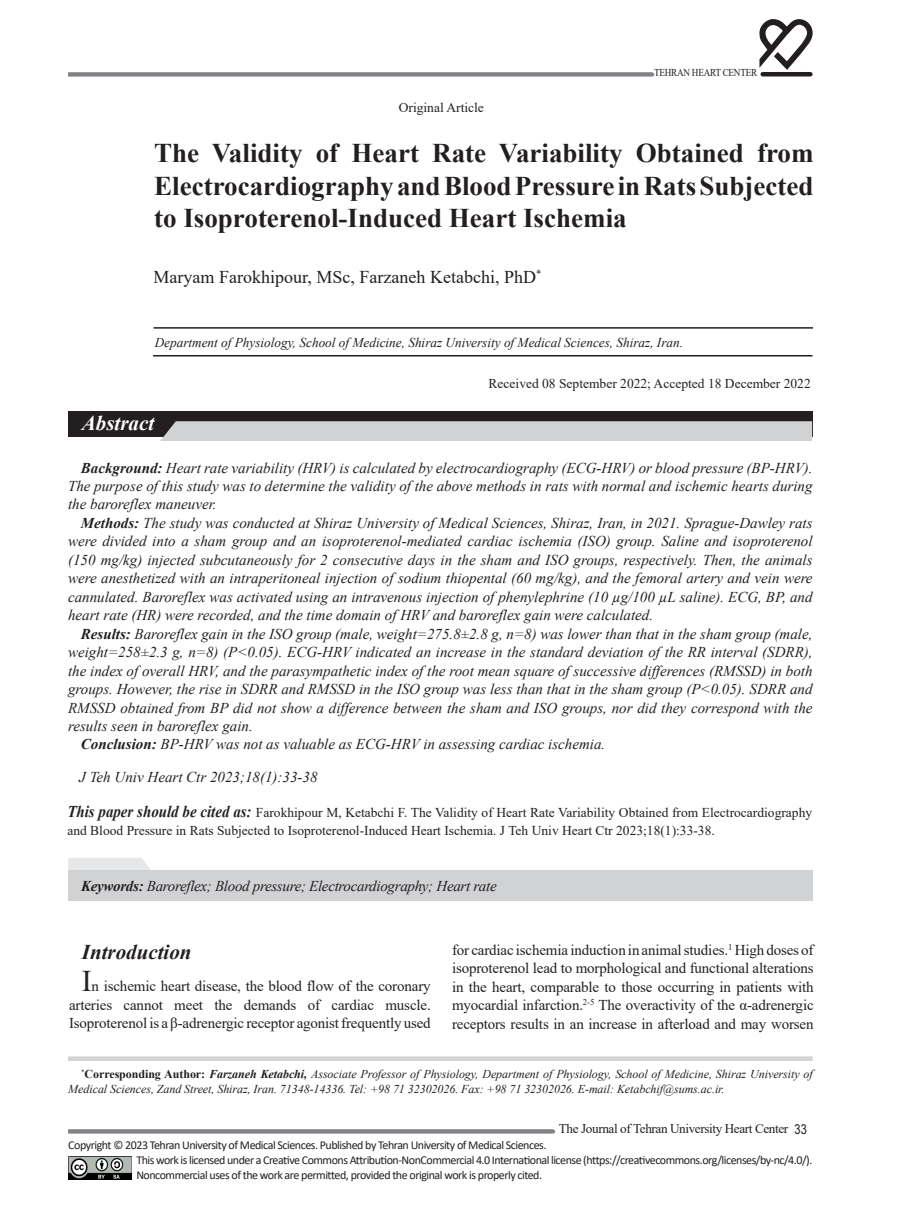
<style>
.page{position:relative;width:902px;height:1208px;background:#fff}
.page>*{position:absolute;margin:0;border:0;box-sizing:border-box;transform-origin:0 0}
.Titre_Maghale_01{font:700 27px/32.4px "Times New Roman";color:#231f20;text-align:justify}
.Text_-_Font_10{font:italic 700 21px "Times New Roman";color:#231f20}
.t1{font:italic 700 21px "Times New Roman";color:#fff}
.Asamei_Nevisandegane{font:18px "Times New Roman";color:#231f20}
.Matne_Abstract__01{font:italic 15px/18.5px "Times New Roman";color:#231f20;text-align:justify}
.first_font_text_-_20{font:15px/18.5px "Times New Roman";letter-spacing:-.01em;color:#231f20;text-align:justify}
.Keyword_01{font:italic 15px "Times New Roman";letter-spacing:-.02em;color:#231f20}
.t2{font:13.5px/18.5px "Times New Roman";color:#231f20}
.Asamie_Nevisandegane{font:italic 13.5px "Times New Roman";color:#231f20}
.t3{font:13.5px "Arial Narrow";color:#231f20}
.t4{font:13.2px "Times New Roman";letter-spacing:-.03em;color:#231f20}
.t5{font:12px/15px "Calibri";letter-spacing:-.04em;color:#231f20}
.t6{font:italic 12px/14.4px "Times New Roman";letter-spacing:-.005em;color:#231f20}
.t7{font:10.5px "Times New Roman";letter-spacing:-.03em;color:#231f20;scale:.88 1}
.s1{font-weight:700}
.s2{font-weight:700;font-style:italic;font-size:16.5px}
.s3{font-size:30px}
.s4{font-weight:700;font-style:normal}
</style>
<div class="page">
<svg style="left:68px;top:72px;width:587px;height:5px;background:#909295"></svg>
<svg style="left:759px;top:19px;width:53px;height:51px"></svg>
<hr style="left:762px;top:72px;width:48px;height:4px;background:#231f20">
<svg style="left:68px;top:1129px;width:488px;height:4px;background:#87898c"></svg>
<div style="left:68px;top:1056px;width:744px;height:5px;background:#d1d2d4"></div>
<img style="left:68px;top:1156px;width:64px;height:23px">
<hr style="left:153px;top:327px;width:660px;height:2px;background:#231f20">
<hr style="left:153px;top:355px;width:659px;height:1px;background:#231f20">
<svg style="left:68px;top:858px;width:744px;height:13px"></svg>
<div style="left:68px;top:871px;width:744px;height:30px;background:#d1d2d4"></div>
<div style="left:68px;top:411px;width:744px;height:26px;background:#231f20"></div>
<div style="left:160px;top:421px;width:652px;height:20px;background:#d1d2d4"></div>
<p class="t2" style="left:399px;top:98px;width:87px">Original Article</p>
<p class="t7" style="left:654px;top:66px;width:119px">TEHRAN HEART CENTER</p>
<p class="Titre_Maghale_01" style="left:154px;top:136px;width:661px">The Validity of Heart Rate Variability Obtained from Electrocardiography and Blood Pressure in Rats Subjected to Isoproterenol-Induced Heart Ischemia</p>
<p class="Asamei_Nevisandegane" style="left:154px;top:264px;width:389px">Maryam Farokhipour, MSc, Farzaneh Ketabchi, PhD<sup>*</sup></p>
<p class="Asamie_Nevisandegane" style="left:155px;top:333px;width:530px">Department of Physiology, School of Medicine, Shiraz University of Medical Sciences, Shiraz, Iran.</p>
<p class="t2" style="left:488px;top:374px;width:324px">Received 08 September 2022; Accepted 18 December 2022</p>
<p class="t1" style="left:82px;top:408px;width:74px">Abstract</p>
<p class="Matne_Abstract__01" style="left:68px;top:458px;width:746px;text-indent:13px"><span class="s1">Background:</span> Heart rate variability (HRV) is calculated by electrocardiography (ECG-HRV) or blood pressure (BP-HRV).<br>The purpose of this study was to determine the validity of the above methods in rats with normal and ischemic hearts during the baroreflex maneuver.</p>
<p class="Matne_Abstract__01" style="left:68px;top:513px;width:746px;text-indent:13px"><span class="s1">Methods:</span> The study was conducted at Shiraz University of Medical Sciences, Shiraz, Iran, in 2021. Sprague-Dawley rats were divided into a sham group and an isoproterenol-mediated cardiac ischemia (ISO) group. Saline and isoproterenol (150 mg/kg) injected subcutaneously for 2 consecutive days in the sham and ISO groups, respectively. Then, the animals were anesthetized with an intraperitoneal injection of sodium thiopental (60 mg/kg), and the femoral artery and vein were cannulated. Baroreflex was activated using an intravenous injection of phenylephrine (10 µg/100 µL saline). ECG, BP, and heart rate (HR) were recorded, and the time domain of HRV and baroreflex gain were calculated.</p>
<p class="Matne_Abstract__01" style="left:68px;top:624px;width:746px;text-indent:13px"><span class="s1">Results:</span> Baroreflex gain in the ISO group (male, weight=275.8±2.8 g, n=8) was lower than that in the sham group (male, weight=258±2.3 g, n=8) (P&lt;0.05). ECG-HRV indicated an increase in the standard deviation of the RR interval (SDRR), the index of overall HRV, and the parasympathetic index of the root mean square of successive differences (RMSSD) in both groups. However, the rise in SDRR and RMSSD in the ISO group was less than that in the sham group (P&lt;0.05). SDRR and RMSSD obtained from BP did not show a difference between the sham and ISO groups, nor did they correspond with the results seen in baroreflex gain.</p>
<p class="Matne_Abstract__01" style="left:81px;top:735px;width:526px"><span class="s1">Conclusion:</span> BP-HRV was not as valuable as ECG-HRV in assessing cardiac ischemia.</p>
<p class="Matne_Abstract__01" style="left:79px;top:767px;width:240px">J Teh Univ Heart Ctr 2023;18(1):33-38</p>
<p class="t2" style="left:67px;top:802px;width:746px"><span class="s2">This paper should be cited as:</span> Farokhipour M, Ketabchi F. The Validity of Heart Rate Variability Obtained from Electrocardiography and Blood Pressure in Rats Subjected to Isoproterenol-Induced Heart Ischemia. J Teh Univ Heart Ctr 2023;18(1):33-38.</p>
<p class="Keyword_01" style="left:81px;top:875px;width:417px"><span class="s1">Keywords:</span> Baroreflex; Blood pressure; Electrocardiography; Heart rate</p>
<p class="Text_-_Font_10" style="left:82px;top:937px;width:111px">Introduction</p>
<p class="first_font_text_-_20" style="left:69px;top:976px;width:363px;text-indent:13px"><span class="s3">I</span>n ischemic heart disease, the blood flow of the coronary arteries cannot meet the demands of cardiac muscle.<br>Isoproterenol is a β-adrenergic receptor agonist frequently used</p>
<p class="first_font_text_-_20" style="left:452px;top:940px;width:363px">for cardiac ischemia induction in animal studies.<sup>1</sup> High doses of isoproterenol lead to morphological and functional alterations in the heart, comparable to those occurring in patients with myocardial infarction.<sup>2-5</sup> The overactivity of the α-adrenergic receptors results in an increase in afterload and may worsen</p>
<p class="t6" style="left:68px;top:1067px;width:746px;text-indent:13px"><sup>*</sup><span class="s4">Corresponding Author:</span> <span class="s1">Farzaneh Ketabchi,</span> Associate Professor of Physiology, Department of Physiology, School of Medicine, Shiraz University of<br>Medical Sciences, Zand Street, Shiraz, Iran. 71348-14336. Tel: +98 71 32302026. Fax: +98 71 32302026. E-mail: Ketabchif@sums.ac.ir.</p>
<p class="t4" style="left:559px;top:1119px;width:231px">The Journal of Tehran University Heart Center</p>
<p class="t3" style="left:794px;top:1119px;width:14px">33</p>
<p class="t5" style="left:68px;top:1137px;width:479px">Copyright © 2023 Tehran University of Medical Sciences. Published by Tehran University of Medical Sciences.</p>
<p class="t5" style="left:136px;top:1152px;width:677px">This work is licensed under a Creative Commons Attribution-NonCommercial 4.0 International license (https://creativecommons.org/licenses/by-nc/4.0/).<br>Noncommercial uses of the work are permitted, provided the original work is properly cited.</p>
</div>
